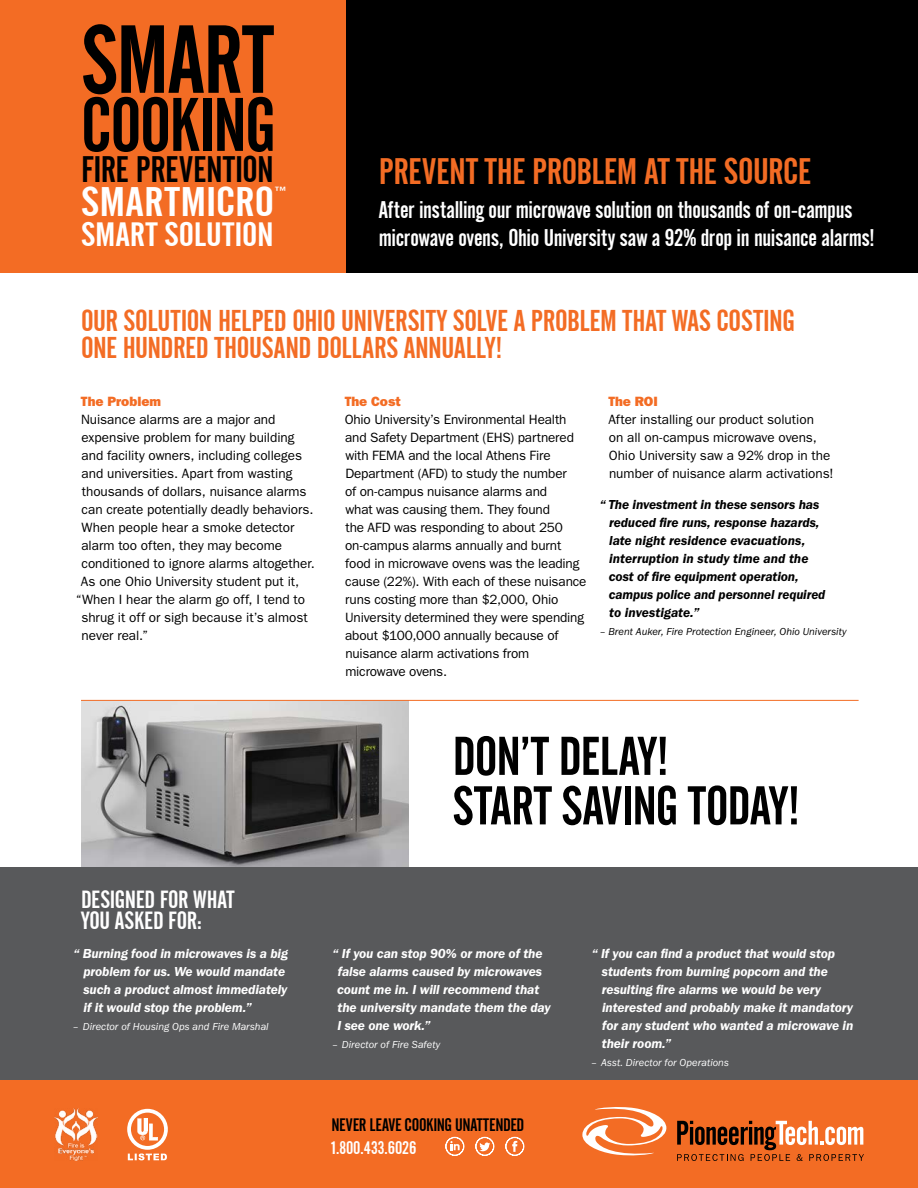
<style>
.page{position:relative;width:918px;height:1188px;background:#fff}
.page>*{position:absolute;margin:0;border:0;box-sizing:border-box;transform-origin:0 0}
.t1{font:95.55px "Alternate Gothic No 2 BT";letter-spacing:-.015em;color:#000}
.t2{font:75px "Alternate Gothic No 2 BT";letter-spacing:-.025em;color:#000}
.t3{font:54px/49.5px "Alternate Gothic No 2 BT";letter-spacing:-.015em;color:#000}
.t4{font:41.1px "Alternate Gothic No 2 BT";letter-spacing:.01em;color:#fff;scale:1.12 1}
.t5{font:36.75px "Alternate Gothic No 2 BT";letter-spacing:-.01em;color:#f36c24}
.t6{font:36.75px "Alternate Gothic No 2 BT";letter-spacing:-.005em;color:#000}
.t7{font:33.6px "Alternate Gothic No 2 BT";letter-spacing:.005em;color:#fff;scale:1.08 1}
.t8{font:30px/27px "Alternate Gothic No 2 BT";letter-spacing:-.01em;color:#f36c24}
.t9{font:24.75px/21.8px "Alternate Gothic No 2 BT";letter-spacing:-.01em;color:#fff}
.t10{font:24px/27.8px "Alternate Gothic No 2 BT";letter-spacing:-.01em;color:#fff}
.t11{font:18px "Alternate Gothic No 2 BT";letter-spacing:-.02em;color:#000}
.t12{font:18px "Alternate Gothic No 2 BT";letter-spacing:-.005em;color:#fff}
.t13{font:15.75px "Alternate Gothic No 2 BT";color:#fff;scale:1.12 1}
.t14{font:13.5px/18px "ITC Franklin Gothic Std";letter-spacing:-.005em;color:#000}
.t15{font:italic 600 13.5px/18px "ITC Franklin Gothic Std";letter-spacing:-.01em;color:#fff}
.t16{font:italic 600 13.5px/18px "ITC Franklin Gothic Std";letter-spacing:-.005em;color:#000}
.t17{font:13.5px "ITC Franklin Gothic Std Hvy";color:#f36c24}
.t18{font:italic 10.5px "ITC Franklin Gothic Std";letter-spacing:.005em;color:#fff}
.t19{font:italic 10.5px "ITC Franklin Gothic Std";letter-spacing:.005em;color:#000}
</style>
<div class="page">
<div style="left:0;top:1080px;width:918px;height:108px;background:#f36c24"></div>
<img style="left:81px;top:701px;width:327px;height:167px">
<div style="left:345px;top:0;width:573px;height:273px;background:#000"></div>
<div style="left:0;top:0;width:345px;height:273px;background:#f36c24"></div>
<div style="left:0;top:868px;width:918px;height:212px;background:#58595b"></div>
<hr style="left:81px;top:700px;width:778px;height:1px;background:#f36c24">
<svg style="left:677px;top:1121px;width:187px;height:40px"></svg>
<svg style="left:582px;top:1107px;width:84px;height:49px"></svg>
<svg style="left:505px;top:1137px;width:19px;height:19px"></svg>
<svg style="left:445px;top:1137px;width:19px;height:19px"></svg>
<svg style="left:475px;top:1137px;width:19px;height:19px"></svg>
<img style="left:54px;top:1108px;width:43px;height:53px">
<svg style="left:127px;top:1109px;width:41px;height:51px"></svg>
<h1 class="t1" style="left:81px;top:7px;width:194px">SMART</h1>
<h2 class="t2" style="left:81px;top:83px;width:196px">COOKING</h2>
<h3 class="t6" style="left:81px;top:149px;width:194px">FIRE PREVENTION</h3>
<h3 class="t4" style="left:81px;top:179px;width:174px">SMARTMICRO</h3>
<p class="t13" style="left:273px;top:184px;width:15px">™</p>
<h3 class="t7" style="left:81px;top:216px;width:180px">SMART SOLUTION</h3>
<h3 class="t5" style="left:379px;top:150px;width:434px">PREVENT THE PROBLEM AT THE SOURCE</h3>
<h3 class="t10" style="left:379px;top:196px;width:497px">After installing our microwave solution on thousands of on-campus microwave ovens, Ohio University saw a 92% drop in nuisance alarms!</h3>
<h3 class="t8" style="left:81px;top:308px;width:715px">OUR SOLUTION HELPED OHIO UNIVERSITY SOLVE A PROBLEM THAT WAS COSTING<br>ONE HUNDRED THOUSAND DOLLARS ANNUALLY!</h3>
<p class="t17" style="left:81px;top:393px;width:82px">The Problem</p>
<p class="t14" style="left:81px;top:410px;width:196px">Nuisance alarms are a major and</p>
<p class="t14" style="left:81px;top:428px;width:215px">expensive problem for many building</p>
<p class="t14" style="left:81px;top:446px;width:222px">and facility owners, including colleges</p>
<p class="t14" style="left:81px;top:464px;width:212px">and universities. Apart from wasting</p>
<p class="t14" style="left:82px;top:482px;width:226px">thousands of dollars, nuisance alarms</p>
<p class="t14" style="left:82px;top:500px;width:234px">can create potentially deadly behaviors.</p>
<p class="t14" style="left:82px;top:518px;width:214px">When people hear a smoke detector</p>
<p class="t14" style="left:81px;top:536px;width:202px">alarm too often, they may become</p>
<p class="t14" style="left:82px;top:554px;width:235px">conditioned to ignore alarms altogether.</p>
<p class="t14" style="left:81px;top:572px;width:220px">As one Ohio University student put it,</p>
<p class="t14" style="left:76px;top:590px;width:231px">“When I hear the alarm go off, I tend to</p>
<p class="t14" style="left:81px;top:608px;width:228px">shrug it off or sigh because it’s almost</p>
<p class="t14" style="left:82px;top:626px;width:68px">never real.”</p>
<p class="t17" style="left:608px;top:393px;width:51px">The ROI</p>
<p class="t14" style="left:608px;top:410px;width:227px">After installing our product solution<br>on all on-campus microwave ovens, Ohio University saw a 92% drop in the number of nuisance alarm activations!</p>
<p class="t16" style="left:609px;top:496px;width:218px;text-indent:-9px">“ The investment in these sensors has reduced fire runs, response hazards, late night residence evacuations, interruption in study time and the cost of fire equipment operation, campus police and personnel required to investigate.”</p>
<p class="t19" style="left:600px;top:626px;width:248px">– Brent Auker, Fire Protection Engineer, Ohio University</p>
<p class="t17" style="left:345px;top:393px;width:58px">The Cost</p>
<p class="t14" style="left:345px;top:410px;width:243px">Ohio University’s Environmental Health and Safety Department (EHS) partnered with FEMA and the local Athens Fire Department (AFD) to study the number<br>of on-campus nuisance alarms and<br>what was causing them. They found<br>the AFD was responding to about 250 on-campus alarms annually and burnt food in microwave ovens was the leading cause (22%). With each of these nuisance runs costing more than $2,000, Ohio University determined they were spending about $100,000 annually because of nuisance alarm activations from microwave ovens.</p>
<h3 class="t9" style="left:81px;top:889px;width:155px">DESIGNED FOR WHAT<br>YOU ASKED FOR:</h3>
<p class="t15" style="left:83px;top:944px;width:206px;text-indent:-10px">“ Burning food in microwaves is a big problem for us. We would mandate such a product almost immediately if it would stop the problem.”</p>
<p class="t18" style="left:73px;top:1020px;width:197px">– Director of Housing Ops and Fire Marshal</p>
<h3 class="t3" style="left:453px;top:732px;width:349px">DON’T DELAY!<br>START SAVING TODAY!</h3>
<p class="t15" style="left:337px;top:944px;width:215px;text-indent:-5px">“ If you can stop 90% or more of the false alarms caused by microwaves count me in. I will recommend that the university mandate them the day<br>I see one work.”</p>
<p class="t18" style="left:332px;top:1038px;width:109px">– Director of Fire Safety</p>
<h3 class="t11" style="left:332px;top:1115px;width:194px">NEVER LEAVE COOKING UNATTENDED</h3>
<h3 class="t12" style="left:332px;top:1137px;width:86px">1.800.433.6026</h3>
<p class="t15" style="left:602px;top:944px;width:253px;text-indent:-10px">“ If you can find a product that would stop students from burning popcorn and the resulting fire alarms we would be very interested and probably make it mandatory for any student who wanted a microwave in their room.”</p>
<p class="t18" style="left:592px;top:1056px;width:139px">– Asst. Director for Operations</p>
</div>
